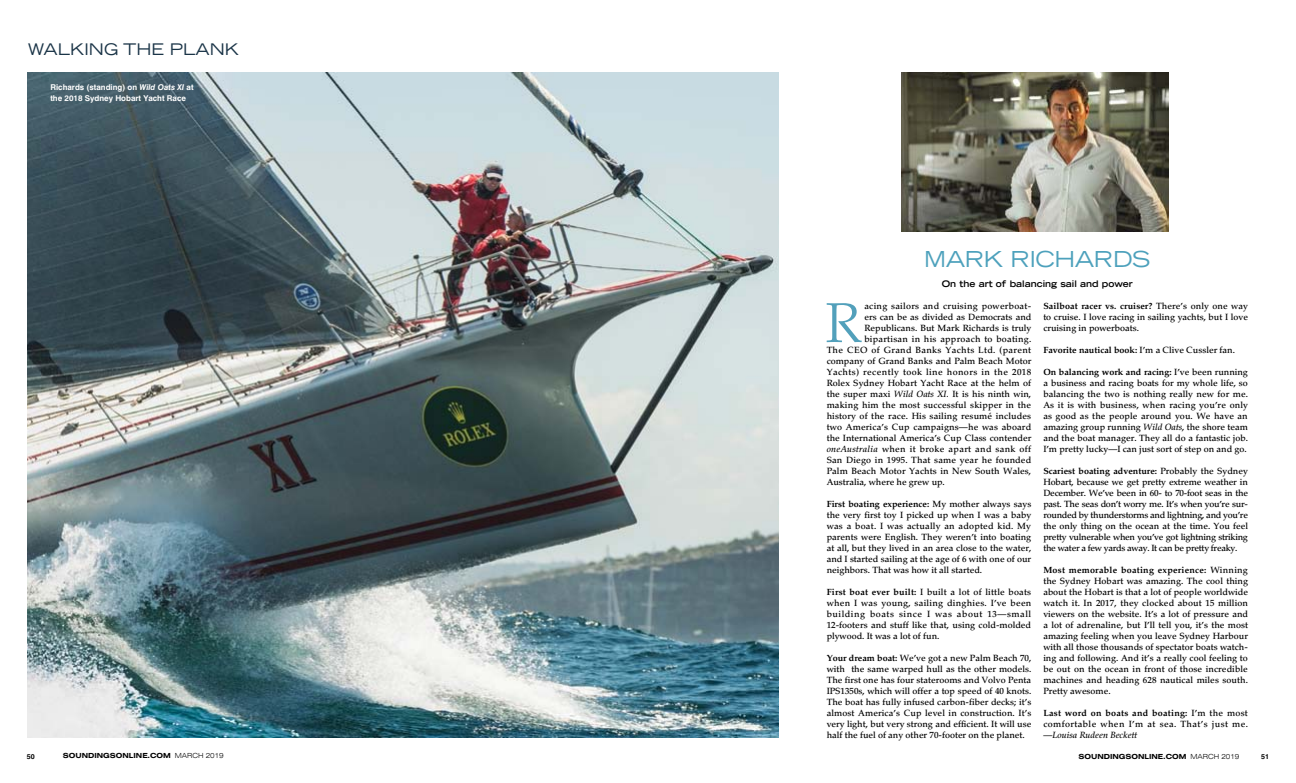
<style>
.page{position:relative;width:1296px;height:783px;background:#fff}
.page>*{position:absolute;margin:0;border:0;box-sizing:border-box;transform-origin:0 0}
.t1{font:300 56.1px "Palatino";color:#52a0bb}
.t2{font:expanded 22px "Trade Gothic LH";letter-spacing:-.02em;color:#4da1bc}
.t3{font:expanded 16px "Trade Gothic LH";color:#1a3447}
.t4{font:500 9px/11px "Palatino";color:#000;text-align:justify}
.t5{font:9px "Palatino Bold Os F";color:#000}
.t6{font:500 9px "Palatino";letter-spacing:.04em;color:#000}
.t7{font:9px "Palatino Bold Os F";letter-spacing:.025em;color:#000}
.t8{font:500 9px "Palatino";letter-spacing:.035em;color:#000}
.t9{font:500 9px "Palatino";letter-spacing:.025em;color:#000}
.t10{font:700 expanded 9px "Trade Gothic LH";color:#000}
.t11{font:italic 500 9px "Palatino";letter-spacing:.005em;color:#000}
.t12{font:700 8px/11px "Swiss 721 BT";color:#fff}
.t13{font:700 expanded 7px "Swiss 721 BT";letter-spacing:-.005em;color:#000}
.t14{font:700 7px "Swiss 721 BT";color:#000}
.s1{font-style:italic}
.s2{font-family:"Palatino";font-weight:500}
.s3{font-family:"Palatino Bold Os F";font-weight:400}
.s4{font-weight:300}
</style>
<div class="page">
<img style="left:27px;top:73px;width:752px;height:665px">
<img style="left:901px;top:73px;width:268px;height:159px">
<h3 class="t3" style="left:28px;top:39px;width:213px">WALKING THE PLANK</h3>
<p class="t12" style="left:50px;top:82px;width:145px">Richards (standing) on <span class="s1">Wild Oats XI</span> at the 2018 Sydney Hobart Yacht Race</p>
<h2 class="t2" style="left:924px;top:245px;width:228px">MARK R ICHARDS</h2>
<p class="t10" style="left:942px;top:278px;width:193px">On the art of balancing sail and power</p>
<h1 class="t1" style="left:826px;top:291px;width:37px">R</h1>
<p class="t9" style="left:864px;top:301px;width:168px">acing sailors and cruising powerboat-</p>
<p class="t4" style="left:864px;top:312px;width:168px">ers can be as divided as Democrats and</p>
<p class="t4" style="left:864px;top:323px;width:168px">Republicans. But Mark Richards is truly</p>
<p class="t9" style="left:864px;top:334px;width:168px">bipartisan in his approach to boating.</p>
<p class="t8" style="left:827px;top:345px;width:206px">The CEO of Grand Banks Yachts Ltd. (parent</p>
<p class="t4" style="left:827px;top:356px;width:206px">company of Grand Banks and Palm Beach Motor</p>
<p class="t6" style="left:827px;top:367px;width:206px">Yachts) recently took line honors in the 2018</p>
<p class="t4" style="left:827px;top:378px;width:206px">Rolex Sydney Hobart Yacht Race at the helm of</p>
<p class="t4" style="left:827px;top:389px;width:206px">the super maxi <span class="s1">Wild Oats XI.</span> It is his ninth win,</p>
<p class="t4" style="left:827px;top:400px;width:206px">making him the most successful skipper in the</p>
<p class="t4" style="left:827px;top:411px;width:206px">history of the race. His sailing resumé includes</p>
<p class="t4" style="left:827px;top:422px;width:206px">two America’s Cup campaigns—he was aboard</p>
<p class="t4" style="left:827px;top:433px;width:206px">the International America’s Cup Class contender</p>
<p class="t8" style="left:827px;top:444px;width:206px"><span class="s1">oneAustralia</span> when it broke apart and sank off</p>
<p class="t4" style="left:827px;top:455px;width:206px">San Diego in 1995. That same year he founded</p>
<p class="t4" style="left:827px;top:466px;width:206px">Palm Beach Motor Yachts in New South Wales,</p>
<p class="t4" style="left:827px;top:477px;width:120px">Australia, where he grew up.</p>
<p class="t5" style="left:827px;top:499px;width:206px">First boating experience: <span class="s2">My mother always says</span></p>
<p class="t4" style="left:827px;top:510px;width:206px">the very first toy I picked up when I was a baby was a boat. I was actually an adopted kid. My parents were English. They weren’t into boating at all, but they lived in an area close to the water, and I started sailing at the age of 6 with one of our neighbors. That was how it all started.</p>
<p class="t4" style="left:827px;top:587px;width:206px"><span class="s3">First boat ever built:</span> I built a lot of little boats when I was young, sailing dinghies. I’ve been building boats since I was about 13—small 12-footers and stuff like that, using cold-molded plywood. It was a lot of fun.</p>
<p class="t4" style="left:827px;top:653px;width:206px"><span class="s3">Your dream boat:</span> We’ve got a new Palm Beach 70, with the same warped hull as the other models.<br>The first one has four staterooms and Volvo Penta IPS1350s, which will offer a top speed of 40 knots.<br>The boat has fully infused carbon-fiber decks; it’s almost America’s Cup level in construction. It’s very light, but very strong and efficient. It will use half the fuel of any other 70-footer on the planet.</p>
<p class="t5" style="left:1043px;top:301px;width:206px">Sailboat racer vs. cruiser? <span class="s2">There’s only one way</span></p>
<p class="t4" style="left:1043px;top:312px;width:206px">to cruise. I love racing in sailing yachts, but I love cruising in powerboats.</p>
<p class="t5" style="left:1043px;top:345px;width:193px">Favorite nautical book: <span class="s2">I’m a Clive Cussler fan.</span></p>
<p class="t5" style="left:1043px;top:367px;width:206px">On balancing work and racing: <span class="s2">I’ve been running</span></p>
<p class="t4" style="left:1043px;top:377px;width:206px">a business and racing boats for my whole life, so balancing the two is nothing really new for me.<br>As it is with business, when racing you’re only as good as the people around you. We have an amazing group running <span class="s1">Wild Oats</span>, the shore team and the boat manager. They all do a fantastic job.<br>I’m pretty lucky—I can just sort of step on and go.</p>
<p class="t5" style="left:1043px;top:466px;width:206px">Scariest boating adventure: <span class="s2">Probably the Sydney</span></p>
<p class="t4" style="left:1043px;top:476px;width:206px">Hobart, because we get pretty extreme weather in December. We’ve been in 60- to 70-foot seas in the past. The seas don’t worry me. It’s when you’re sur&shy;rounded by thunderstorms and lightning, and you’re the only thing on the ocean at the time. You feel pretty vulnerable when you’ve got lightning striking the water a few yards away. It can be pretty freaky.</p>
<p class="t7" style="left:1043px;top:565px;width:206px">Most memorable boating experience: <span class="s2">Winning</span></p>
<p class="t4" style="left:1043px;top:575px;width:206px">the Sydney Hobart was amazing. The cool thing about the Hobart is that a lot of people worldwide watch it. In 2017, they clocked about 15 million viewers on the website. It’s a lot of pressure and a lot of adrenaline, but I’ll tell you, it’s the most amazing feeling when you leave Sydney Harbour with all those thousands of spectator boats watch&shy;ing and following. And it’s a really cool feeling to be out on the ocean in front of those incredible machines and heading 628 nautical miles south.<br>Pretty awesome.</p>
<p class="t7" style="left:1043px;top:708px;width:206px">Last word on boats and boating: <span class="s2">I’m the most</span></p>
<p class="t6" style="left:1043px;top:719px;width:206px">comfortable when I’m at sea. That’s just me.</p>
<p class="t11" style="left:1043px;top:730px;width:95px">—Louisa Rudeen Beckett</p>
<p class="t14" style="left:27px;top:752px;width:9px">50</p>
<p class="t13" style="left:63px;top:752px;width:162px">SOUNDINGSONLINE.COM <span class="s4">MARCH 2019</span></p>
<p class="t13" style="left:1079px;top:752px;width:162px">SOUNDINGSONLINE.COM <span class="s4">MARCH 2019</span></p>
<p class="t14" style="left:1261px;top:752px;width:9px">51</p>
</div>
